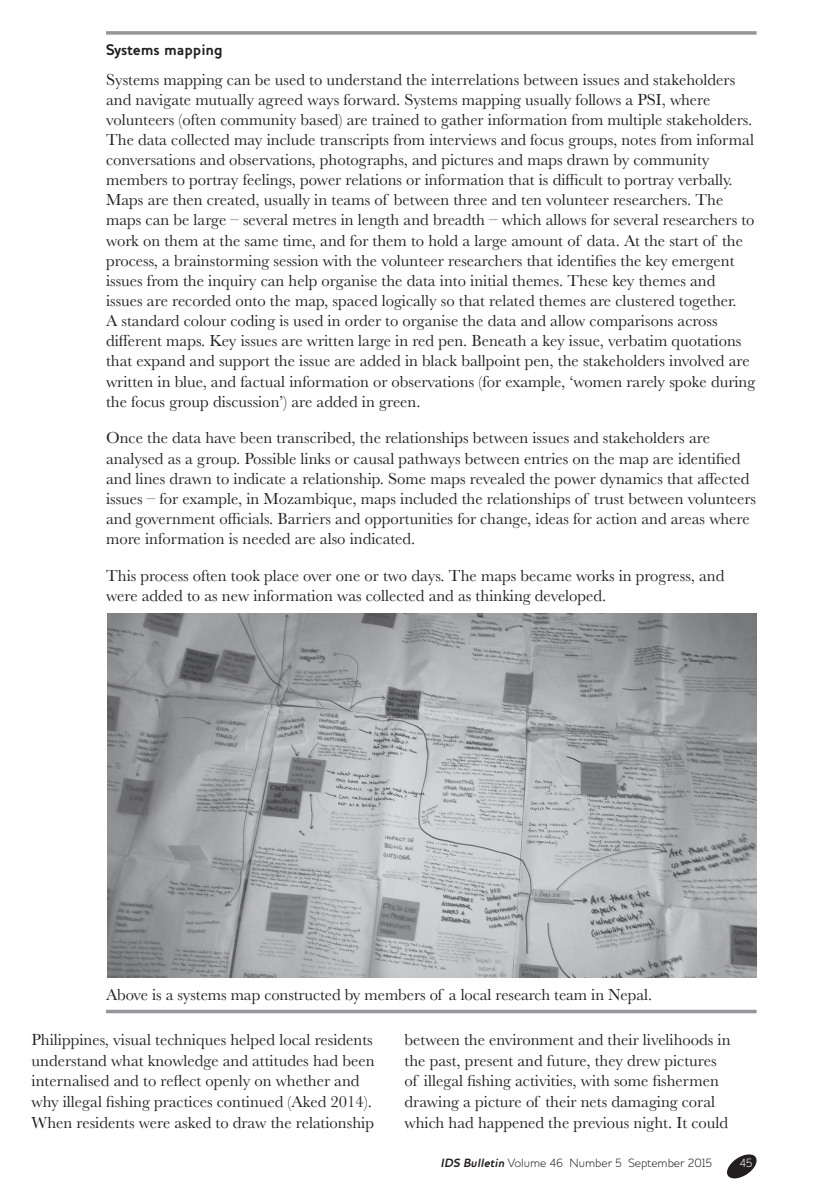
<style>
.page{position:relative;width:813px;height:1200px;background:#fff}
.page>*{position:absolute;margin:0;border:0;box-sizing:border-box;transform-origin:0 0}
.t1{font:16.62px/20.1px "Baskerville";color:#231f20}
.t2{font:700 15.75px "Houschka";color:#231f20}
.t3{font:300 12.25px "Houschka";color:#231f20}
.t4{font:300 12.25px "Houschka";color:#fff}
.s1{font-weight:700;font-style:italic}
</style>
<div class="page">
<img style="left:727px;top:1154px;width:29px;height:24px">
<svg style="left:106px;top:31px;width:650px;height:4px;background:#a0a2a4"></svg>
<hr style="left:106px;top:1010px;width:650px;height:3px;background:#939598">
<img style="left:108px;top:613px;width:648px;height:364px">
<p class="t2" style="left:106px;top:40px;width:118px">Systems mapping</p>
<p class="t1" style="left:106px;top:69px;width:650px">Systems mapping can be used to understand the interrelations between issues and stakeholders and navigate mutually agreed ways forward. Systems mapping usually follows a PSI, where volunteers (often community based) are trained to gather information from multiple stakeholders.<br>The data collected may include transcripts from interviews and focus groups, notes from informal conversations and observations, photographs, and pictures and maps drawn by community members to portray feelings, power relations or information that is difficult to portray verbally.<br>Maps are then created, usually in teams of between three and ten volunteer researchers. The maps can be large – several metres in length and breadth – which allows for several researchers to work on them at the same time, and for them to hold a large amount of data. At the start of the process, a brainstorming session with the volunteer researchers that identifies the key emergent issues from the inquiry can help organise the data into initial themes. These key themes and issues are recorded onto the map, spaced logically so that related themes are clustered together.<br>A standard colour coding is used in order to organise the data and allow comparisons across different maps. Key issues are written large in red pen. Beneath a key issue, verbatim quotations that expand and support the issue are added in black ballpoint pen, the stakeholders involved are written in blue, and factual information or observations (for example, ‘women rarely spoke during the focus group discussion’) are added in green.</p>
<p class="t1" style="left:106px;top:428px;width:651px">Once the data have been transcribed, the relationships between issues and stakeholders are analysed as a group. Possible links or causal pathways between entries on the map are identified and lines drawn to indicate a relationship. Some maps revealed the power dynamics that affected issues – for example, in Mozambique, maps included the relationships of trust between volunteers and government officials. Barriers and opportunities for change, ideas for action and areas where more information is needed are also indicated.</p>
<p class="t1" style="left:106px;top:566px;width:619px">This process often took place over one or two days. The maps became works in progress, and were added to as new information was collected and as thinking developed.</p>
<p class="t1" style="left:106px;top:985px;width:547px">Above is a systems map constructed by members of a local research team in Nepal.</p>
<p class="t1" style="left:32px;top:1029px;width:344px;line-height:20.8px">Philippines, visual techniques helped local residents understand what knowledge and attitudes had been internalised and to reflect openly on whether and why illegal fishing practices continued (Aked 2014).<br>When residents were asked to draw the relationship</p>
<p class="t1" style="left:404px;top:1029px;width:327px;line-height:20.8px">between the environment and their livelihoods in the past, present and future, they drew pictures of illegal fishing activities, with some fishermen drawing a picture of their nets damaging coral which had happened the previous night. It could</p>
<p class="t3" style="left:440px;top:1155px;width:272px"><span class="s1">IDS Bulletin</span>Volume 46 Number 5 September 2015</p>
<p class="t4" style="left:739px;top:1155px;width:14px">45</p>
</div>
